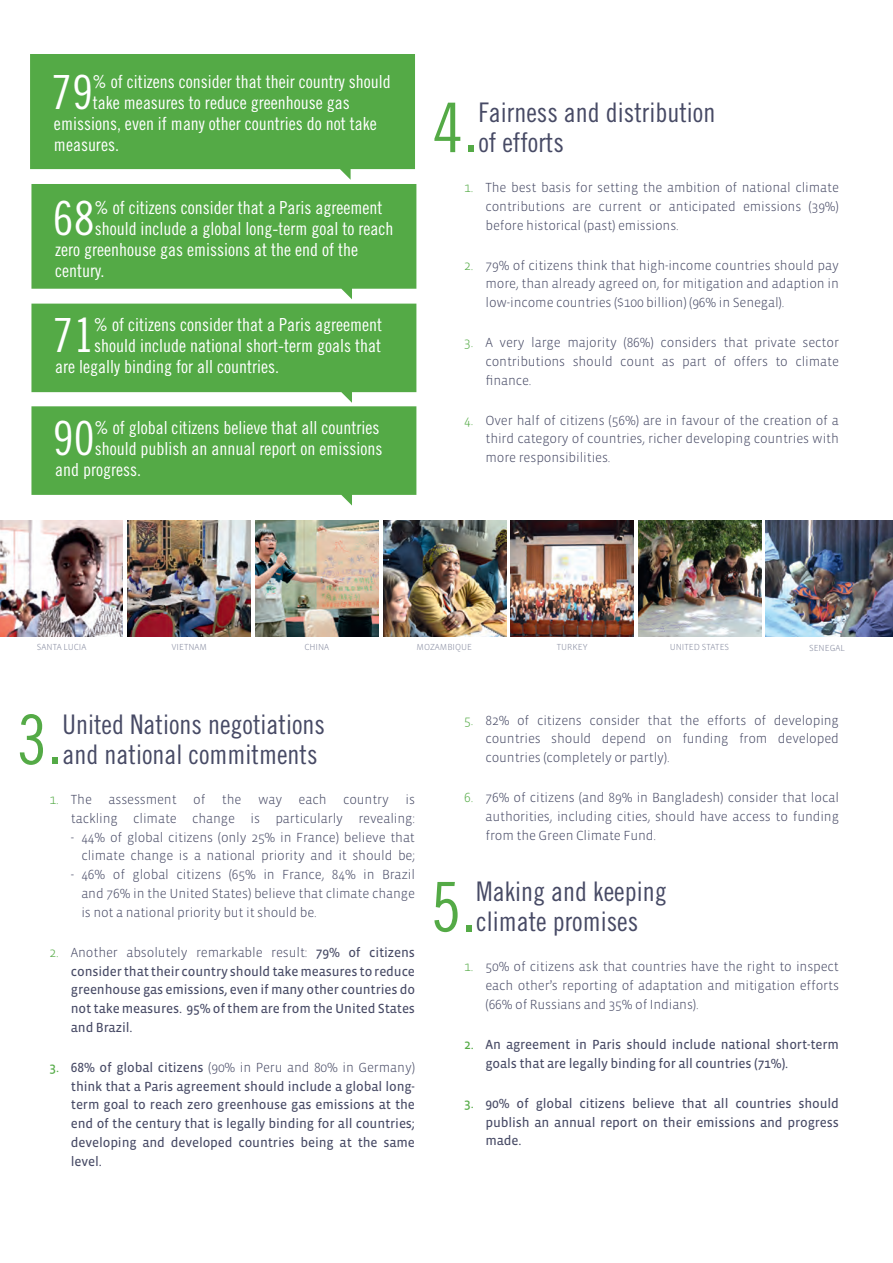
<style>
.page{position:relative;width:893px;height:1263px;background:#fff}
.page>*{position:absolute;margin:0;border:0;box-sizing:border-box;transform-origin:0 0}
.Question{font:68.55px "Trade Gothic Cond Eighteen";color:#54aa46}
.Chiffres_clefs{font:47.1px "Trade Gothic Cond Eighteen";color:#fff}
.Question-2{font:27px/30px "Trade Gothic Cond Eighteen";color:#474a65}
.Chiffres_clefs-2{font:18px "Trade Gothic Cond Eighteen";color:#fff}
.t1{font:300 13.5px/18.8px "Vista Sans OT";letter-spacing:-.01em;color:#474a65;text-align:justify}
.t2{font:13.5px/18.8px "Vista Sans OT";letter-spacing:-.01em;color:#474a65;text-align:justify}
.Liste_de_pays_copie{font:300 9px "Vista Sans OT";color:#888da1}
.s1{color:#54aa46}
.s2{font-weight:300;color:#54aa46}
.s3{font-weight:300}
</style>
<div class="page">
<svg style="left:30px;top:54px;width:385px;height:126px;background:#62b155"></svg>
<svg style="left:31px;top:184px;width:385px;height:321px;background:#69b45d"></svg>
<img style="left:766px;top:521px;width:127px;height:115px">
<img style="left:0;top:521px;width:123px;height:115px">
<img style="left:383px;top:521px;width:123px;height:115px">
<img style="left:255px;top:521px;width:123px;height:115px">
<img style="left:638px;top:521px;width:123px;height:115px">
<img style="left:510px;top:521px;width:123px;height:115px">
<img style="left:128px;top:521px;width:123px;height:115px">
<p class="Chiffres_clefs" style="left:51px;top:65px;width:43px">79</p>
<p class="Chiffres_clefs-2" style="left:93px;top:71px;width:299px">% of citizens consider that their country should</p>
<p class="Chiffres_clefs-2" style="left:93px;top:92px;width:258px">take measures to reduce greenhouse gas</p>
<p class="Chiffres_clefs-2" style="left:54px;top:113px;width:324px">emissions, even if many other countries do not take</p>
<p class="Chiffres_clefs-2" style="left:54px;top:134px;width:66px">measures.</p>
<p class="Chiffres_clefs" style="left:53px;top:191px;width:43px">68</p>
<p class="Chiffres_clefs-2" style="left:95px;top:197px;width:289px">% of citizens consider that a Paris agreement</p>
<p class="Chiffres_clefs-2" style="left:95px;top:218px;width:300px">should include a global long-term goal to reach</p>
<p class="Chiffres_clefs-2" style="left:55px;top:239px;width:304px">zero greenhouse gas emissions at the end of the</p>
<p class="Chiffres_clefs-2" style="left:55px;top:260px;width:51px">century.</p>
<p class="Chiffres_clefs" style="left:52px;top:307px;width:43px">71</p>
<p class="Chiffres_clefs-2" style="left:94px;top:314px;width:289px">% of citizens consider that a Paris agreement</p>
<p class="Chiffres_clefs-2" style="left:94px;top:335px;width:288px">should include national short-term goals that</p>
<p class="Chiffres_clefs-2" style="left:55px;top:356px;width:225px">are legally binding for all countries.</p>
<p class="Chiffres_clefs" style="left:53px;top:410px;width:43px">90</p>
<p class="Chiffres_clefs-2" style="left:95px;top:417px;width:286px">% of global citizens believe that all countries</p>
<p class="Chiffres_clefs-2" style="left:95px;top:438px;width:289px">should publish an annual report on emissions</p>
<p class="Chiffres_clefs-2" style="left:55px;top:459px;width:87px">and progress.</p>
<p class="Question" style="left:433px;top:87px;width:47px">4.</p>
<p class="Question-2" style="left:478px;top:97px;width:238px">Fairness and distribution of efforts</p>
<p class="t1" style="left:485px;top:178px;width:355px;text-indent:-21px"><span class="s1">1.</span> The best basis for setting the ambition of national climate contributions are current or anticipated emissions (39%) before historical (past) emissions.</p>
<p class="t1" style="left:485px;top:256px;width:355px;text-indent:-21px"><span class="s1">2.</span> 79% of citizens think that high-income countries should pay more, than already agreed on, for mitigation and adaption in low-income countries ($100 billion) (96% in Senegal).</p>
<p class="t1" style="left:485px;top:334px;width:355px;text-indent:-21px"><span class="s1">3.</span> A very large majority (86%) considers that private sector contributions should count as part of offers to climate finance.</p>
<p class="t1" style="left:464px;top:411px;width:376px;text-align:right"><span class="s1">4.</span> Over half of citizens (56%) are in favour of the creation of a third category of countries, richer developing countries with</p>
<p class="t1" style="left:485px;top:449px;width:127px">more responsibilities.</p>
<p class="Liste_de_pays_copie" style="left:37px;top:642px;width:51px">SANTA LUCIA</p>
<p class="Liste_de_pays_copie" style="left:171px;top:642px;width:37px">VIETNAM</p>
<p class="Liste_de_pays_copie" style="left:304px;top:642px;width:26px">CHINA</p>
<p class="Liste_de_pays_copie" style="left:417px;top:642px;width:57px">MOZAMBIQUE</p>
<p class="Liste_de_pays_copie" style="left:557px;top:642px;width:33px">TURKEY</p>
<p class="Liste_de_pays_copie" style="left:670px;top:642px;width:61px">UNITED STATES</p>
<p class="Liste_de_pays_copie" style="left:809px;top:643px;width:37px">SENEGAL</p>
<p class="Question" style="left:17px;top:699px;width:47px">3.</p>
<p class="Question-2" style="left:63px;top:709px;width:264px">United Nations negotiations and national commitments</p>
<p class="t1" style="left:50px;top:790px;width:367px;text-align:right"><span class="s1">1.</span> The assessment of the way each country is tackling climate change is particularly revealing:</p>
<p class="t1" style="left:71px;top:828px;width:346px;text-align:right">- 44% of global citizens (only 25% in France) believe that climate change is a national priority and it should be;</p>
<p class="t1" style="left:81px;top:865px;width:335px;text-indent:-10px">- 46% of global citizens (65% in France, 84% in Brazil and 76% in the United States) believe that climate change is not a national priority but it should be.</p>
<p class="t2" style="left:71px;top:943px;width:346px;text-indent:-21px"><span class="s2">2.</span> <span class="s3">Another absolutely remarkable result:</span> 79% of citizens consider that their country should take measures to reduce greenhouse gas emissions, even if many other countries do not take measures. 95% of them are from the United States and Brazil.</p>
<p class="t2" style="left:71px;top:1058px;width:346px;text-indent:-21px"><span class="s1">3.</span> 68% of global citizens <span class="s3">(90% in Peru and 80% in Germany) </span>think that a Paris agreement should include a global long&shy;term goal to reach zero greenhouse gas emissions at the end of the century that is legally binding for all countries; developing and developed countries being at the same level.</p>
<p class="t1" style="left:485px;top:711px;width:355px;text-indent:-21px"><span class="s1">5.</span> 82% of citizens consider that the efforts of developing countries should depend on funding from developed countries (completely or partly).</p>
<p class="t1" style="left:485px;top:788px;width:355px;text-indent:-21px"><span class="s1">6.</span> 76% of citizens (and 89% in Bangladesh) consider that local authorities, including cities, should have access to funding from the Green Climate Fund.</p>
<p class="Question" style="left:431px;top:866px;width:47px">5.</p>
<p class="Question-2" style="left:476px;top:876px;width:192px">Making and keeping climate promises</p>
<p class="t1" style="left:485px;top:958px;width:355px;text-indent:-21px"><span class="s1">1.</span> 50% of citizens ask that countries have the right to inspect each other’s reporting of adaptation and mitigation efforts (66% of Russians and 35% of Indians).</p>
<p class="t2" style="left:485px;top:1035px;width:355px;text-indent:-21px"><span class="s1">2.</span> An agreement in Paris should include national short-term goals that are legally binding for all countries (71%).</p>
<p class="t2" style="left:485px;top:1094px;width:355px;text-indent:-21px"><span class="s1">3.</span> 90% of global citizens believe that all countries should publish an annual report on their emissions and progress made.</p>
</div>
